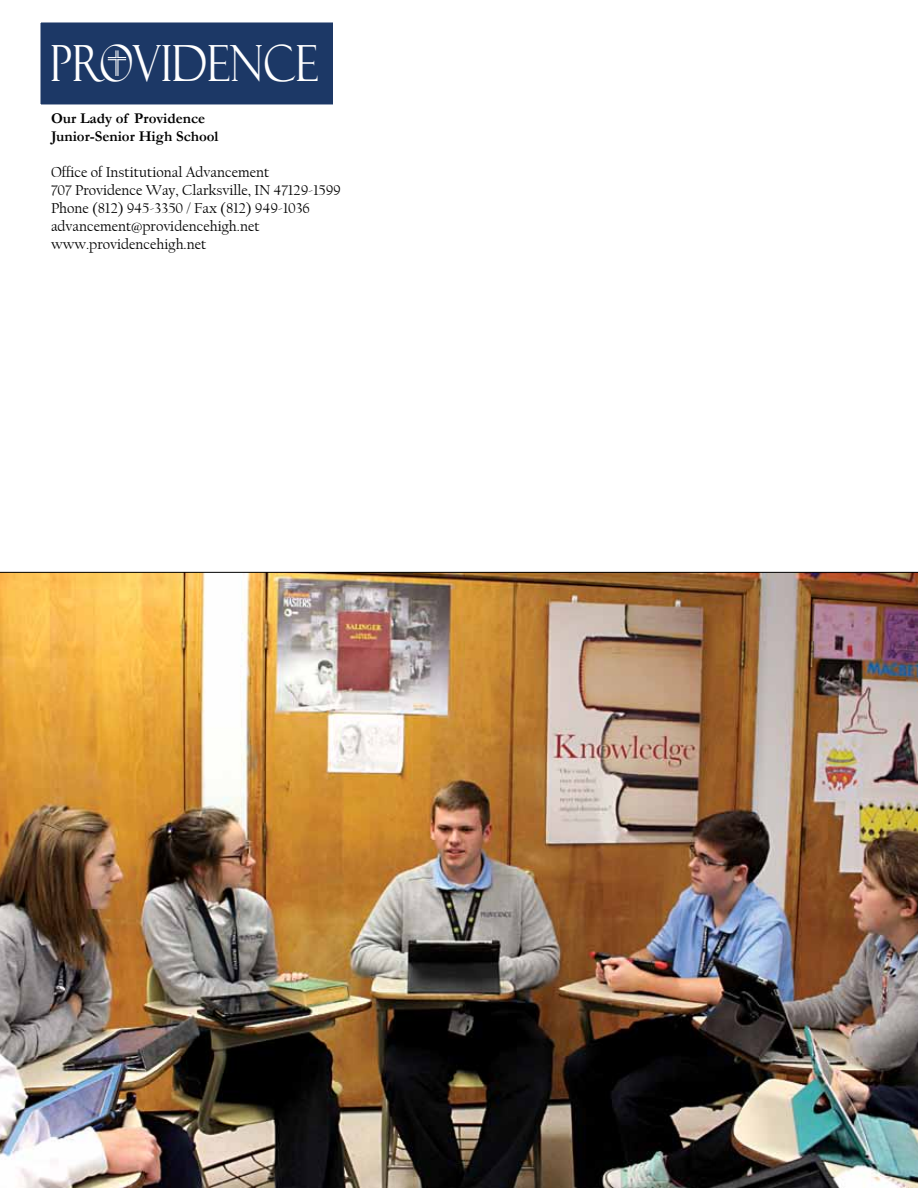
<style>
.page{position:relative;width:918px;height:1188px;background:#fff}
.page>*{position:absolute;margin:0;border:0;box-sizing:border-box;transform-origin:0 0}
.t1{font:49.95px "Felix Titling";color:#fff;scale:.84 1}
.t2{font:15px/18px "Californian FB";color:#000}
.t3{font:700 15px/18px "Garamond";color:#000}
</style>
<div class="page">
<img style="left:0;top:572px;width:918px;height:616px">
<div style="left:33px;top:15px;width:307px;height:97px;background:#1c3866;border:8px solid #fff"></div>
<svg style="left:108px;top:50px;width:18px;height:26px"></svg>
<h1 class="t1" style="left:50px;top:35px;width:321px">PROVIDENCE</h1>
<p class="t3" style="left:51px;top:109px;width:169px">Our Lady of Providence<br>Junior-Senior High School</p>
<p class="t2" style="left:51px;top:163px;width:291px">Office of Institutional Advancement<br>707 Providence Way, Clarksville, IN 47129-1599<br>Phone (812) 945-3350 / Fax (812) 949-1036 advancement@providencehigh.net www.providencehigh.net</p>
</div>
